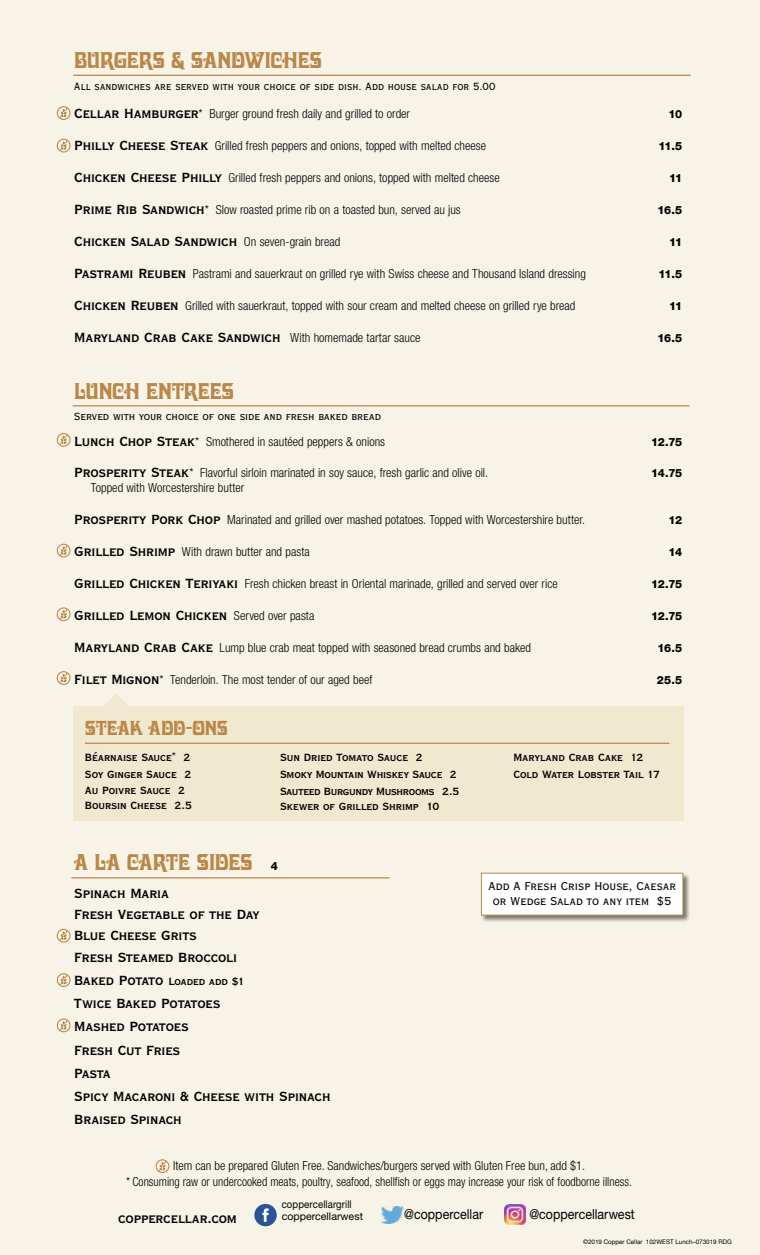
<style>
.page{position:relative;width:760px;height:1255px;background:#fff}
.page>*{position:absolute;margin:0;border:0;box-sizing:border-box;transform-origin:0 0}
.t1{font:22.5px "Davida Bold BT";letter-spacing:-.015em;color:#ba8748}
.t2{font:20px "Davida Bold BT";letter-spacing:-.01em;color:#ba8748}
.t3{font:700 condensed 17.5px/23.2px "Copperplate Gothic BT";letter-spacing:-.005em;color:#000}
.t4{font:condensed 15px/15px "Copperplate Gothic BT";letter-spacing:.005em;color:#000}
.t5{font:700 condensed 13.75px/16.2px "Copperplate Gothic BT";letter-spacing:-.005em;color:#000}
.t6{font:condensed 13.75px "Copperplate Gothic BT";color:#000;scale:.95 1}
.t7{font:condensed 13.75px "Copperplate Gothic BT";color:#000}
.t8{font:13.75px "Helvetica Neue LT Std";letter-spacing:.005em;color:#000;scale:.9 1}
.t9{font:300 condensed 12.5px/16.9px "Helvetica Neue LT Std";color:#000;text-align:center}
.t10{font:800 11.25px "Helvetica Neue LT Com";letter-spacing:-.035em;color:#000}
.t11{font:10.62px/12.5px "Helvetica Neue LT Std";letter-spacing:.005em;color:#000;scale:.9 1}
.t12{font:6.25px "Helvetica Neue";color:#000}
.s1{font-family:"Copperplate Gothic BT";font-weight:700;font-size:17.5px}
.s2{font-family:"Helvetica Neue LT Std";font-weight:300;font-size:12.5px}
.s3{font-family:"Helvetica Neue LT Com";font-weight:800;font-size:11.25px;color:#000}
.s4{font-size:13.75px}
</style>
<div class="page">
<div style="left:0;top:0;width:759px;height:1254px;background:#f7f3e7"></div>
<hr style="left:73px;top:75px;width:617px;height:1px;background:#ba8748">
<hr style="left:73px;top:405px;width:616px;height:1px;background:#ba8748">
<hr style="left:71px;top:877px;width:318px;height:1px;background:#ba8748">
<svg style="left:104px;top:694px;width:24px;height:12px"></svg>
<div style="left:73px;top:706px;width:610px;height:115px;background:#f0e8cf"></div>
<hr style="left:85px;top:742px;width:584px;height:2px;background:#ba8748">
<img style="left:381px;top:1206px;width:22px;height:17px">
<img style="left:504px;top:1204px;width:21px;height:20px">
<div style="left:254px;top:1203px;width:23px;height:23px;background:#295497;border-radius:50%"></div>
<svg style="left:262px;top:1208px;width:6px;height:13px"></svg>
<div style="left:57px;top:106px;width:13px;height:14px;border:1px solid #ba8748;border-radius:50%"></div>
<svg style="left:59px;top:107px;width:9px;height:12px"></svg>
<div style="left:57px;top:139px;width:13px;height:13px;border:1px solid #ba8748;border-radius:50%"></div>
<svg style="left:59px;top:139px;width:9px;height:12px"></svg>
<div style="left:57px;top:543px;width:13px;height:14px;border:1px solid #ba8748;border-radius:50%"></div>
<svg style="left:59px;top:544px;width:9px;height:12px"></svg>
<div style="left:57px;top:433px;width:13px;height:14px;border:1px solid #ba8748;border-radius:50%"></div>
<svg style="left:59px;top:434px;width:9px;height:12px"></svg>
<div style="left:57px;top:607px;width:13px;height:14px;border:1px solid #ba8748;border-radius:50%"></div>
<svg style="left:59px;top:608px;width:9px;height:12px"></svg>
<div style="left:57px;top:671px;width:13px;height:14px;border:1px solid #ba8748;border-radius:50%"></div>
<svg style="left:59px;top:672px;width:9px;height:12px"></svg>
<div style="left:57px;top:1018px;width:13px;height:14px;border:1px solid #ba8748;border-radius:50%"></div>
<svg style="left:59px;top:1019px;width:9px;height:12px"></svg>
<div style="left:57px;top:928px;width:13px;height:14px;border:1px solid #ba8748;border-radius:50%"></div>
<svg style="left:59px;top:929px;width:9px;height:12px"></svg>
<div style="left:57px;top:973px;width:13px;height:14px;border:1px solid #ba8748;border-radius:50%"></div>
<svg style="left:59px;top:974px;width:9px;height:11px"></svg>
<div style="left:480px;top:872px;width:210px;height:50px;background:#000;opacity:.5"></div>
<div style="left:481px;top:873px;width:201px;height:42px;background:#fff"></div>
<div style="left:155px;top:1159px;width:14px;height:14px;border:1px solid #ba8748;border-radius:50%"></div>
<svg style="left:158px;top:1160px;width:9px;height:12px"></svg>
<h1 class="t1" style="left:74px;top:47px;width:249px">BURGERS &amp; SANDWICHES</h1>
<p class="t6" style="left:74px;top:79px;width:445px">All sandwiches are served with your choice of side dish. Add house salad for 5.00</p>
<p class="t9" style="left:74px;top:105px;width:337px"><span class="s1">Cellar Hamburger</span>* Burger ground fresh daily and grilled to order</p>
<p class="t10" style="left:668px;top:108px;width:15px">10</p>
<p class="t9" style="left:74px;top:137px;width:413px"><span class="s1">Philly Cheese Steak</span> Grilled fresh peppers and onions, topped with melted cheese</p>
<p class="t10" style="left:658px;top:140px;width:25px">11.5</p>
<p class="t9" style="left:74px;top:169px;width:427px"><span class="s1">Chicken Cheese Philly</span> Grilled fresh peppers and onions, topped with melted cheese</p>
<p class="t10" style="left:669px;top:171px;width:15px">11</p>
<p class="t9" style="left:74px;top:201px;width:388px"><span class="s1">Prime Rib Sandwich</span>* Slow roasted prime rib on a toasted bun, served au jus</p>
<p class="t10" style="left:657px;top:203px;width:26px">16.5</p>
<h3 class="t3" style="left:74px;top:229px;width:267px">Chicken Salad Sandwich <span class="s2">On seven-grain bread</span></h3>
<p class="t10" style="left:669px;top:235px;width:15px">11</p>
<p class="t9" style="left:74px;top:265px;width:513px"><span class="s1">Pastrami Reuben</span> Pastrami and sauerkraut on grilled rye with Swiss cheese and Thousand Island dressing</p>
<p class="t10" style="left:658px;top:267px;width:25px">11.5</p>
<p class="t9" style="left:74px;top:297px;width:502px"><span class="s1">Chicken Reuben</span> Grilled with sauerkraut, topped with sour cream and melted cheese on grilled rye bread</p>
<p class="t10" style="left:669px;top:299px;width:15px">11</p>
<h3 class="t3" style="left:74px;top:325px;width:347px">Maryland Crab Cake Sandwich <span class="s2">With homemade tartar sauce</span></h3>
<p class="t10" style="left:657px;top:331px;width:26px">16.5</p>
<h1 class="t1" style="left:74px;top:377px;width:161px">LUNCH ENTREES</h1>
<p class="t7" style="left:74px;top:409px;width:308px">Served with your choice of one side and fresh baked bread</p>
<p class="t9" style="left:74px;top:432px;width:312px"><span class="s1">Lunch Chop Steak</span>* Smothered in sautéed peppers &amp; onions</p>
<p class="t10" style="left:650px;top:435px;width:33px">12.75</p>
<p class="t9" style="left:74px;top:464px;width:415px"><span class="s1">Prosperity Steak</span>* Flavorful sirloin marinated in soy sauce, fresh garlic and olive oil.</p>
<p class="t10" style="left:651px;top:467px;width:33px">14.75</p>
<p class="t9" style="left:91px;top:479px;width:155px">Topped with Worcestershire butter</p>
<p class="t9" style="left:74px;top:511px;width:512px"><span class="s1">Prosperity Pork Chop</span> Marinated and grilled over mashed potatoes. Topped with Worcestershire butter.</p>
<p class="t10" style="left:668px;top:513px;width:15px">12</p>
<p class="t9" style="left:74px;top:543px;width:237px"><span class="s1">Grilled Shrimp</span> With drawn butter and pasta</p>
<p class="t10" style="left:668px;top:545px;width:15px">14</p>
<p class="t9" style="left:74px;top:575px;width:485px"><span class="s1">Grilled Chicken Teriyaki</span> Fresh chicken breast in Oriental marinade, grilled and served over rice</p>
<p class="t10" style="left:650px;top:577px;width:33px">12.75</p>
<h3 class="t3" style="left:74px;top:603px;width:241px">Grilled Lemon Chicken <span class="s2">Served over pasta</span></h3>
<p class="t10" style="left:650px;top:609px;width:33px">12.75</p>
<p class="t9" style="left:74px;top:639px;width:458px"><span class="s1">Maryland Crab Cake</span> Lump blue crab meat topped with seasoned bread crumbs and baked</p>
<p class="t10" style="left:657px;top:641px;width:26px">16.5</p>
<p class="t9" style="left:74px;top:671px;width:299px"><span class="s1">Filet Mignon</span>* Tenderloin. The most tender of our aged beef</p>
<p class="t10" style="left:656px;top:673px;width:27px">25.5</p>
<h2 class="t2" style="left:85px;top:716px;width:144px">STEAK ADD-ONS</h2>
<p class="t5" style="left:85px;top:749px;width:108px;text-align:justify">Béarnaise Sauce<span class="s2">*</span> 2<br>Soy Ginger Sauce 2<br>Au Poivre Sauce 2</p>
<p class="t5" style="left:85px;top:797px;width:108px">Boursin Cheese 2.5</p>
<p class="t5" style="left:280px;top:748px;width:181px;line-height:16.8px">Sun Dried Tomato Sauce 2<br>Smoky Mountain Whiskey Sauce 2<br>Sauteed Burgundy Mushrooms 2.5</p>
<p class="t5" style="left:280px;top:798px;width:161px">Skewer of Grilled Shrimp 10</p>
<h1 class="t1" style="left:74px;top:848px;width:205px">A LA CARTE SIDES <span class="s3">4</span></h1>
<h3 class="t3" style="left:74px;top:882px;width:186px;line-height:21.4px">Spinach Maria<br>Fresh Vegetable of the Day<br>Blue Cheese Grits<br>Fresh Steamed Broccoli</h3>
<h3 class="t3" style="left:74px;top:968px;width:257px">Baked Potato <span class="s4">Loaded add $1<br></span>Twice Baked Potatoes<br>Mashed Potatoes<br>Fresh Cut Fries<br>Pasta<br>Spicy Macaroni &amp; Cheese with Spinach<br>Braised Spinach</h3>
<p class="t5" style="left:513px;top:748px;width:148px;line-height:16.9px">Maryland Crab Cake 12<br>Cold Water Lobster Tail 17</p>
<p class="t4" style="left:488px;top:878px;width:189px">Add A Fresh Crisp House, Caesar or Wedge Salad to any item $5</p>
<p class="t9" style="left:126px;top:1156px;width:507px">Item can be prepared Gluten Free. Sandwiches/burgers served with Gluten Free bun, add $1.<br>* Consuming raw or undercooked meats, poultry, seafood, shellfish or eggs may increase your risk of foodborne illness.</p>
<h3 class="t3" style="left:118px;top:1206px;width:120px">coppercellar.com</h3>
<p class="t11" style="left:281px;top:1197px;width:92px">coppercellargrill coppercellarwest</p>
<p class="t8" style="left:404px;top:1205px;width:89px">@coppercellar</p>
<p class="t8" style="left:529px;top:1205px;width:118px">@coppercellarwest</p>
<p class="t12" style="left:583px;top:1238px;width:150px">©2019 Copper Cellar 102WEST Lunch–073019 RDG</p>
</div>
